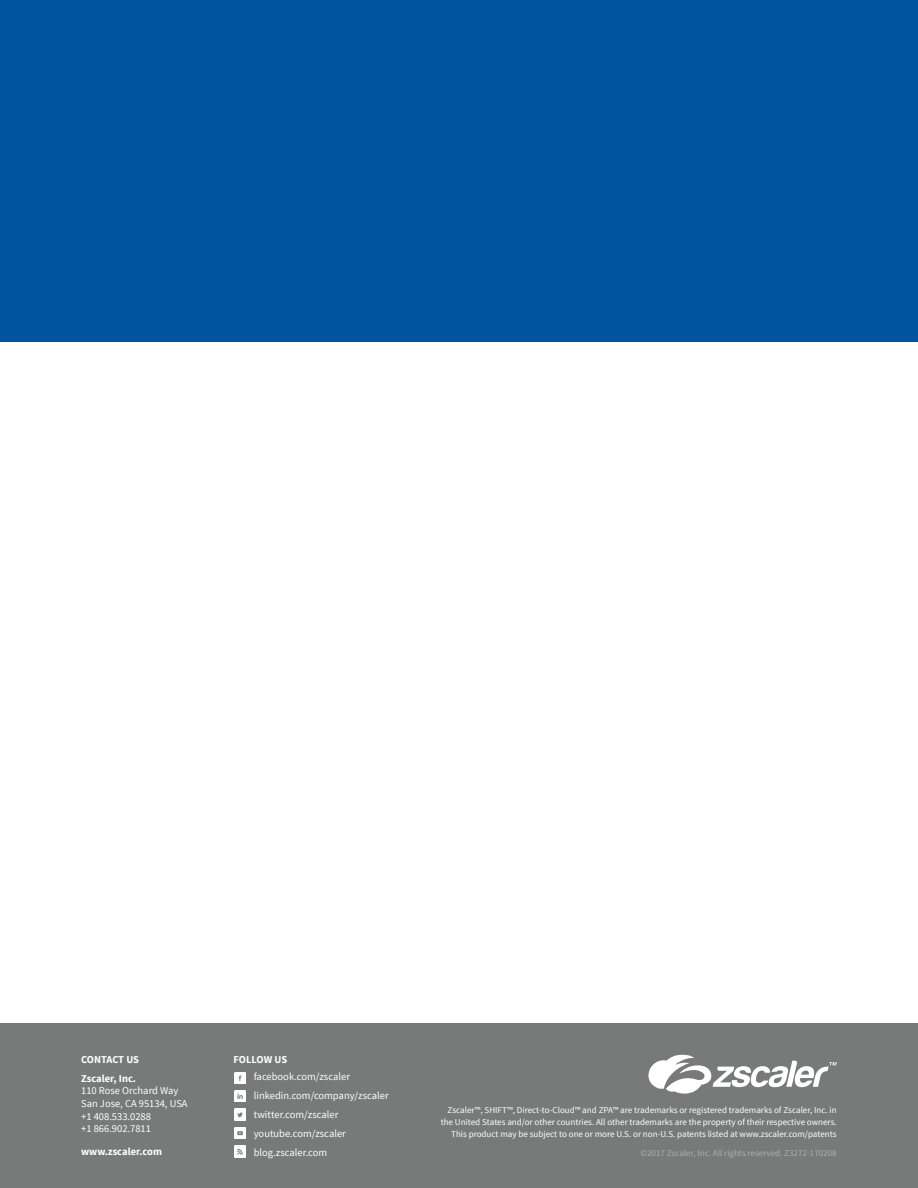
<style>
.page{position:relative;width:918px;height:1188px;background:#fff}
.page>*{position:absolute;margin:0;border:0;box-sizing:border-box;transform-origin:0 0}
.Footer_Social_Media{font:10.5px "Source Sans Pro";color:#fff}
.Footer_L_Aligned{font:10.5px "Source Sans Pro";color:#fff}
.Footer_Callout{font:700 10.5px "Source Sans Pro";color:#fff}
.Footer_Header{font:700 10.5px "Source Sans Pro";letter-spacing:-.01em;color:#fff}
.t1{font:9px/12px "Source Sans Pro";color:#fff;text-align:right}
.t2{font:9px "Source Sans Pro";color:#aeb0b0}
</style>
<div class="page">
<div style="left:0;top:0;width:918px;height:342px;background:#00539f"></div>
<div style="left:0;top:1023px;width:918px;height:165px;background:#787a79"></div>
<svg style="left:648px;top:1055px;width:189px;height:39px"></svg>
<svg style="left:235px;top:1072px;width:11px;height:11px"></svg>
<svg style="left:235px;top:1091px;width:11px;height:11px"></svg>
<svg style="left:235px;top:1146px;width:11px;height:11px"></svg>
<svg style="left:235px;top:1109px;width:11px;height:11px"></svg>
<svg style="left:235px;top:1127px;width:11px;height:12px"></svg>
<p class="Footer_Header" style="left:81px;top:1053px;width:59px">CONTACT US</p>
<p class="Footer_Callout" style="left:81px;top:1071px;width:56px">Zscaler, Inc.</p>
<p class="Footer_L_Aligned" style="left:81px;top:1084px;width:99px">110 Rose Orchard Way</p>
<p class="Footer_L_Aligned" style="left:81px;top:1097px;width:108px">San Jose, CA 95134, USA</p>
<p class="Footer_L_Aligned" style="left:81px;top:1110px;width:71px">+1 408.533.0288</p>
<p class="Footer_L_Aligned" style="left:81px;top:1122px;width:71px">+1 866.902.7811</p>
<p class="Footer_Callout" style="left:81px;top:1145px;width:82px">www.zscaler.com</p>
<p class="Footer_Header" style="left:234px;top:1053px;width:55px">FOLLOW US</p>
<p class="Footer_Social_Media" style="left:254px;top:1070px;width:98px">facebook.com/zscaler</p>
<p class="Footer_Social_Media" style="left:254px;top:1089px;width:136px">linkedin.com/company/zscaler</p>
<p class="Footer_Social_Media" style="left:254px;top:1108px;width:86px">twitter.com/zscaler</p>
<p class="Footer_Social_Media" style="left:254px;top:1127px;width:94px">youtube.com/zscaler</p>
<p class="Footer_Social_Media" style="left:254px;top:1146px;width:75px">blog.zscaler.com</p>
<p class="t1" style="left:441px;top:1104px;width:398px">Zscaler™, SHIFT™, Direct-to-Cloud™ and ZPA™ are trademarks or registered trademarks of Zscaler, Inc. in the United States and/or other countries. All other trademarks are the property of their respective owners.<br>This product may be subject to one or more U.S. or non-U.S. patents listed at www.zscaler.com/patents</p>
<p class="t2" style="left:640px;top:1147px;width:198px">©2017 Zscaler, Inc. All rights reserved. Z3272-170208</p>
</div>
